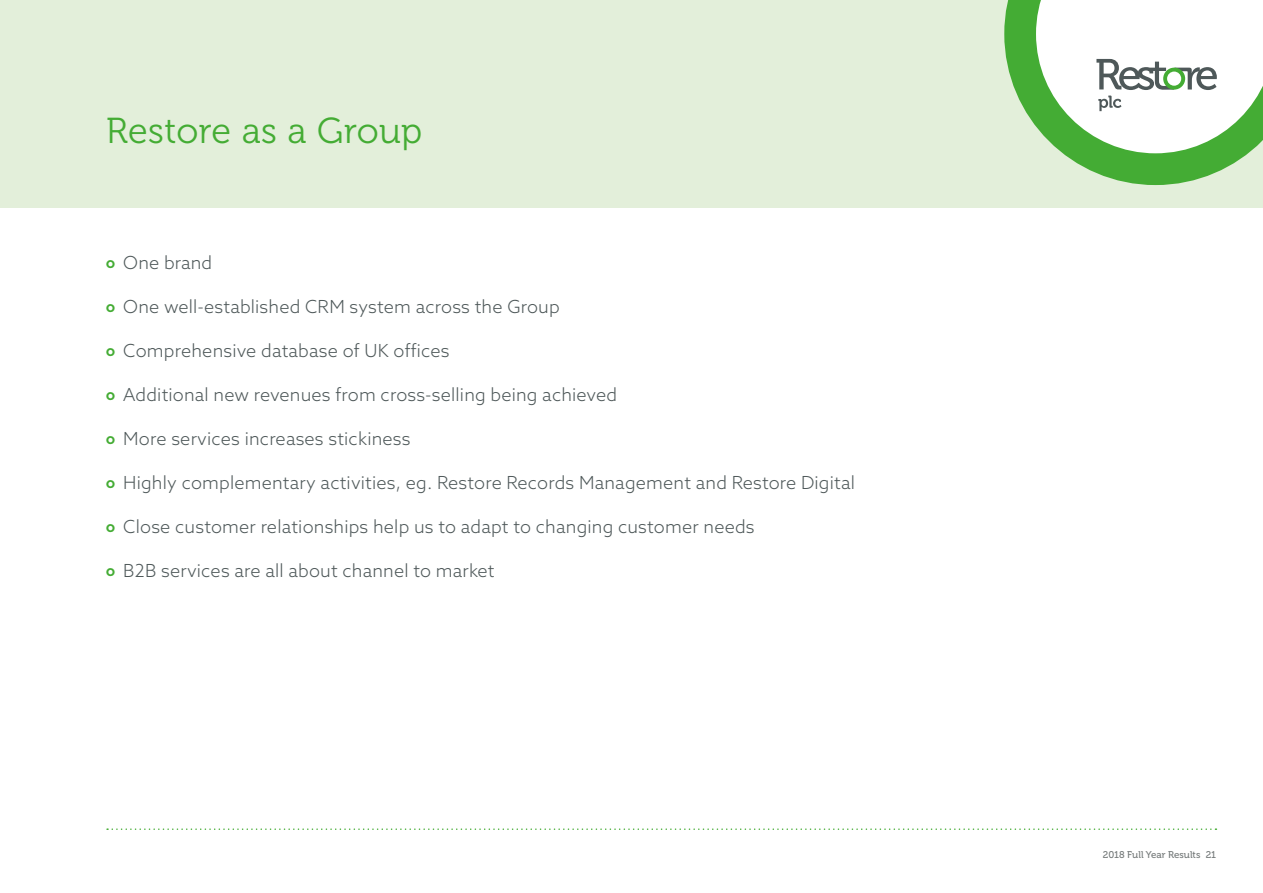
<style>
.page{position:relative;width:1263px;height:893px;background:#fff}
.page>*{position:absolute;margin:0;border:0;box-sizing:border-box;transform-origin:0 0}
.t1{font:36px "Museo 300";letter-spacing:.01em;color:#44ac34}
.t2{font:300 18px "Azo Sans";letter-spacing:.01em;color:#4e5859}
.t3{font:9.75px "Museo 500";color:#747979}
.s1{font-family:"Avant Garde";font-weight:700;font-size:10.5px;color:#44ac34}
</style>
<div class="page">
<div style="left:0;top:0;width:1263px;height:208px;background:#e3efda"></div>
<svg style="left:1004px;top:0;width:219px;height:185px"></svg>
<svg style="left:1020px;top:0;width:243px;height:169px;background:#cce5c8"></svg>
<svg style="left:107px;top:828px;width:1109px;height:2px"></svg>
<h1 class="t1" style="left:106px;top:111px;width:318px">Restore as a Group</h1>
<p class="t2" style="left:106px;top:251px;width:107px"><span class="s1">O</span> One brand</p>
<p class="t2" style="left:106px;top:295px;width:455px"><span class="s1">O</span> One well-established CRM system across the Group</p>
<p class="t2" style="left:106px;top:339px;width:345px"><span class="s1">O</span> Comprehensive database of UK offices</p>
<p class="t2" style="left:106px;top:383px;width:512px"><span class="s1">O</span> Additional new revenues from cross-selling being achieved</p>
<p class="t2" style="left:106px;top:427px;width:306px"><span class="s1">O</span> More services increases stickiness</p>
<p class="t2" style="left:106px;top:471px;width:750px"><span class="s1">O</span> Highly complementary activities, eg. Restore Records Management and Restore Digital</p>
<p class="t2" style="left:106px;top:515px;width:650px"><span class="s1">O</span> Close customer relationships help us to adapt to changing customer needs</p>
<p class="t2" style="left:106px;top:559px;width:390px"><span class="s1">O</span> B2B services are all about channel to market</p>
<p class="t3" style="left:1103px;top:850px;width:115px">2018 Full Year Results 21</p>
</div>
